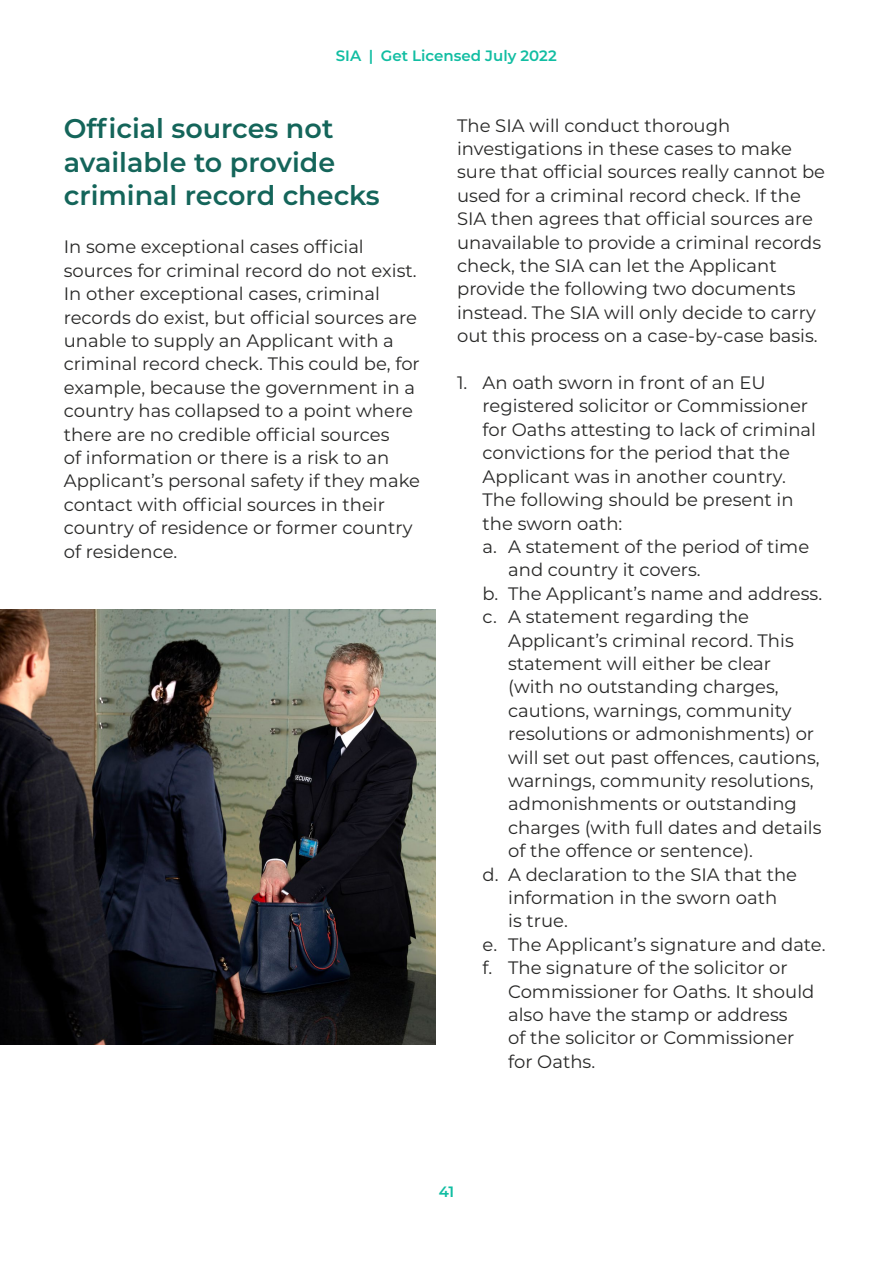
<style>
.page{position:relative;width:893px;height:1263px;background:#fff}
.page>*{position:absolute;margin:0;border:0;box-sizing:border-box;transform-origin:0 0}
.H2{font:600 27px/33.8px "Montserrat";color:#14655a}
.Body{font:18px/23.4px "Montserrat";color:#282827}
.t1{font:600 15px "Montserrat";color:#11bda2}
</style>
<div class="page">
<img style="left:0;top:610px;width:436px;height:435px">
<p class="t1" style="left:336px;top:45px;width:222px">SIA | Get Licensed July 2022</p>
<h3 class="H2" style="left:64px;top:110px;width:318px">Official sources not available to provide criminal record checks</h3>
<p class="Body" style="left:64px;top:235px;width:358px">In some exceptional cases official sources for criminal record do not exist.<br>In other exceptional cases, criminal records do exist, but official sources are unable to supply an Applicant with a criminal record check. This could be, for example, because the government in a country has collapsed to a point where there are no credible official sources<br>of information or there is a risk to an Applicant’s personal safety if they make contact with official sources in their country of residence or former country of residence.</p>
<p class="Body" style="left:457px;top:113px;width:370px">The SIA will conduct thorough investigations in these cases to make sure that official sources really cannot be used for a criminal record check. If the SIA then agrees that official sources are unavailable to provide a criminal records check, the SIA can let the Applicant provide the following two documents instead. The SIA will only decide to carry out this process on a case-by-case basis.</p>
<p class="Body" style="left:483px;top:370px;width:335px;text-indent:-26px">1. An oath sworn in front of an EU registered solicitor or Commissioner for Oaths attesting to lack of criminal convictions for the period that the<br>Applicant was in another country.<br>The following should be present in the sworn oath:</p>
<p class="Body" style="left:508px;top:534px;width:303px;text-indent:-26px">a. A statement of the period of time and country it covers.</p>
<p class="Body" style="left:483px;top:581px;width:341px">b. The Applicant’s name and address.</p>
<p class="Body" style="left:508px;top:604px;width:315px;text-indent:-26px">c. A statement regarding the<br>Applicant’s criminal record. This statement will either be clear (with no outstanding charges, cautions, warnings, community resolutions or admonishments) or will set out past offences, cautions, warnings, community resolutions, admonishments or outstanding charges (with full dates and details of the offence or sentence).</p>
<p class="Body" style="left:508px;top:862px;width:290px;text-indent:-26px">d. A declaration to the SIA that the information in the sworn oath<br>is true.</p>
<p class="Body" style="left:483px;top:932px;width:344px">e. The Applicant’s signature and date.</p>
<p class="Body" style="left:508px;top:955px;width:308px;text-indent:-26px">f. The signature of the solicitor or<br>Commissioner for Oaths. It should also have the stamp or address<br>of the solicitor or Commissioner for Oaths.</p>
<p class="t1" style="left:439px;top:1181px;width:17px">41</p>
</div>
